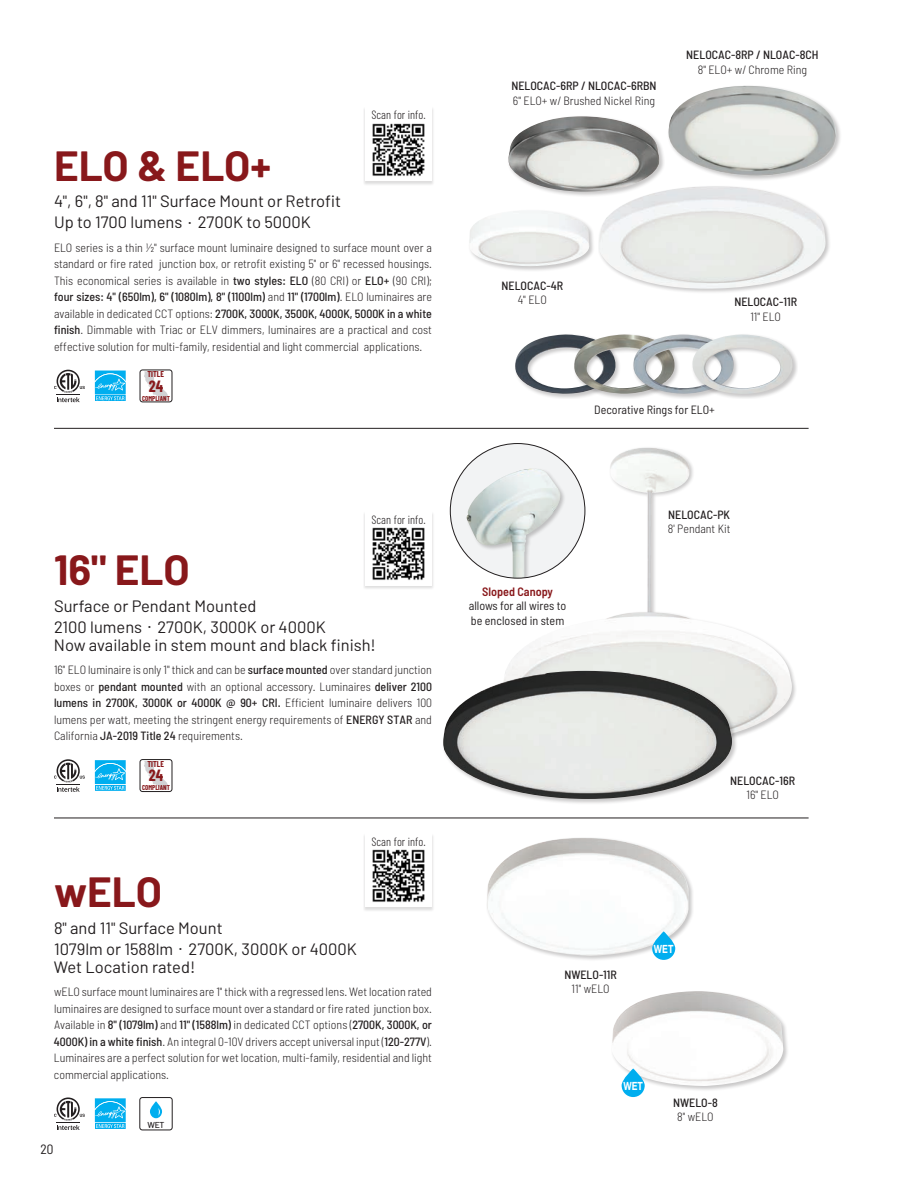
<style>
.page{position:relative;width:918px;height:1188px;background:#fff}
.page>*{position:absolute;margin:0;border:0;box-sizing:border-box;transform-origin:0 0}
.Product_Title{font:700 42.3px "Barlow";color:#88181b}
.Product_Subtitle{font:16.5px/21px "Barlow";color:#231f20}
.t1{font:700 16.35px "Barlow Condensed";color:#88181b;scale:.96 1}
.t2{font:semi-condensed 13.5px "Barlow";color:#231f20}
.t3{font:semi-condensed 12.15px/14.5px "Barlow";color:#231f20}
.t4{font:600 semi-condensed 12.15px "Barlow";color:#88181b}
.Product_Text{font:300 semi-condensed 12px/16.5px "Barlow";color:#231f20;text-align:justify}
.t5{font:500 semi-condensed 12px/14.4px "Barlow";color:#231f20;text-align:center}
.t6{font:300 12px "Barlow Condensed";color:#231f20}
.t7{font:semi-condensed 12px "Barlow";color:#231f20}
.t8{font:700 11.4px "Helvetica Neue";color:#fff;scale:.78 1}
.t9{font:500 8.7px "Barlow";color:#231f20}
.t10{font:700 8.55px "Barlow Condensed";color:#88181b;scale:.96 1}
.t11{font:700 7.05px "Barlow Condensed";color:#88181b;scale:.96 1}
.s1{font-weight:500}
.s2{font-weight:300}
</style>
<div class="page">
<div style="left:486px;top:836px;width:208px;height:126px;background:#231f20;opacity:.25"></div>
<img style="left:487px;top:847px;width:201px;height:109px">
<div style="left:363px;top:107px;width:71px;height:79px;background:#231f20;opacity:.15"></div>
<div style="left:365px;top:107px;width:67px;height:74px;background:#fff"></div>
<img style="left:372px;top:123px;width:53px;height:53px">
<div style="left:507px;top:115px;width:158px;height:82px;background:#231f20;opacity:.25"></div>
<img style="left:508px;top:116px;width:152px;height:76px">
<div style="left:468px;top:209px;width:127px;height:63px;background:#231f20;opacity:.25"></div>
<img style="left:468px;top:210px;width:121px;height:56px">
<div style="left:667px;top:85px;width:175px;height:97px;background:#231f20;opacity:.25"></div>
<img style="left:662px;top:86px;width:177px;height:90px">
<div style="left:598px;top:185px;width:233px;height:109px;background:#231f20;opacity:.25"></div>
<img style="left:598px;top:186px;width:228px;height:103px">
<div style="left:363px;top:511px;width:71px;height:80px;background:#231f20;opacity:.15"></div>
<div style="left:365px;top:511px;width:67px;height:74px;background:#fff"></div>
<img style="left:372px;top:527px;width:53px;height:53px">
<div style="left:363px;top:833px;width:71px;height:79px;background:#e8e8e8"></div>
<div style="left:365px;top:833px;width:67px;height:74px;background:#fff"></div>
<img style="left:372px;top:849px;width:53px;height:53px">
<div style="left:514px;top:333px;width:107px;height:66px;background:#231f20;opacity:.25"></div>
<img style="left:514px;top:334px;width:59px;height:61px">
<div style="left:573px;top:333px;width:107px;height:66px;background:#231f20;opacity:.25"></div>
<img style="left:574px;top:334px;width:58px;height:60px">
<div style="left:632px;top:333px;width:107px;height:66px;background:#231f20;opacity:.25"></div>
<img style="left:633px;top:334px;width:58px;height:60px">
<div style="left:691px;top:333px;width:107px;height:66px;background:#231f20;opacity:.25"></div>
<img style="left:691px;top:334px;width:102px;height:60px">
<div style="left:44px;top:816px;width:774px;height:31px;background:#231f20;opacity:.15"></div>
<hr style="left:54px;top:818px;width:755px;height:1px;background:#231f20">
<div style="left:609px;top:446px;width:86px;height:266px;background:#231f20;opacity:.25"></div>
<img style="left:610px;top:458px;width:80px;height:153px">
<img style="left:506px;top:612px;width:290px;height:125px">
<div style="left:44px;top:427px;width:774px;height:31px;background:#fff"></div>
<hr style="left:54px;top:428px;width:755px;height:1px;background:#231f20">
<svg style="left:94px;top:370px;width:32px;height:1px"></svg>
<svg style="left:94px;top:371px;width:32px;height:30px"></svg>
<svg style="left:94px;top:760px;width:32px;height:31px"></svg>
<svg style="left:94px;top:1098px;width:32px;height:31px"></svg>
<svg style="left:139px;top:1097px;width:34px;height:34px"></svg>
<svg style="left:54px;top:370px;width:31px;height:32px"></svg>
<svg style="left:54px;top:759px;width:31px;height:33px"></svg>
<svg style="left:54px;top:1098px;width:31px;height:32px"></svg>
<svg style="left:139px;top:369px;width:34px;height:34px"></svg>
<svg style="left:139px;top:759px;width:34px;height:33px"></svg>
<svg style="left:652px;top:931px;width:23px;height:29px"></svg>
<div style="left:611px;top:990px;width:178px;height:102px;background:#231f20;opacity:.25"></div>
<img style="left:612px;top:991px;width:171px;height:95px">
<svg style="left:622px;top:1069px;width:23px;height:28px"></svg>
<div style="left:450px;top:444px;width:135px;height:134px;background:#f2f3f4;border-radius:50%"></div>
<div style="left:450px;top:468px;width:135px;height:110px;background:#231f20;opacity:.25"></div>
<img style="left:466px;top:469px;width:98px;height:109px">
<div style="left:442px;top:670px;width:296px;height:135px;background:#231f20;opacity:.25"></div>
<img style="left:443px;top:671px;width:291px;height:128px">
<p class="Product_Title" style="left:54px;top:139px;width:219px">ELO &amp; ELO+</p>
<p class="Product_Subtitle" style="left:54px;top:190px;width:289px">4", 6", 8" and 11" Surface Mount or Retrofit<br>Up to 1700 lumens · 2700K to 5000K</p>
<p class="t6" style="left:372px;top:108px;width:56px">Scan for info.</p>
<p class="Product_Text" style="left:54px;top:239px;width:380px">ELO series is a thin 1/2" surface mount luminaire designed to surface mount over a standard or fire rated junction box, or retrofit existing 5" or 6" recessed housings.<br>This economical series is available in <span class="s1">two styles: ELO</span> (80 CRI) or <span class="s1">ELO+</span> (90 CRI); <span class="s1">four sizes: 4" (650lm), 6" (1080lm), 8" (1100lm)</span> and <span class="s1">11" (1700lm)</span>. ELO luminaires are available in dedicated CCT options: <span class="s1">2700K, 3000K, 3500K, 4000K, 5000K in a white finish</span>. Dimmable with Triac or ELV dimmers, luminaires are a practical and cost effective solution for multi-family, residential and light commercial applications.</p>
<p class="t10" style="left:147px;top:369px;width:19px">TITLE</p>
<p class="t1" style="left:149px;top:376px;width:16px">24</p>
<p class="t11" style="left:142px;top:394px;width:31px">COMPLIANT</p>
<p class="Product_Text" style="left:511px;top:79px;width:147px;line-height:14.4px"><span class="s1">NELOCAC-6RP / NLOCAC-6RBN<br></span>6" ELO+ w/ Brushed Nickel Ring</p>
<p class="t5" style="left:686px;top:48px;width:134px">NELOCAC-8RP / NLOAC-8CH<br><span class="s2">8" ELO+ w/ Chrome Ring</span></p>
<p class="t5" style="left:502px;top:278px;width:63px">NELOCAC-4R<br><span class="s2">4" ELO</span></p>
<p class="t5" style="left:734px;top:294px;width:64px">NELOCAC-11R<br><span class="s2">11" ELO</span></p>
<p class="t7" style="left:594px;top:402px;width:122px">Decorative Rings for ELO+</p>
<p class="t6" style="left:372px;top:512px;width:56px">Scan for info.</p>
<p class="Product_Title" style="left:54px;top:544px;width:137px">16" ELO</p>
<p class="Product_Subtitle" style="left:54px;top:595px;width:273px">Surface or Pendant Mounted<br>2100 lumens · 2700K, 3000K or 4000K</p>
<p class="Product_Subtitle" style="left:54px;top:634px;width:323px">Now available in stem mount and black finish!</p>
<p class="Product_Text" style="left:54px;top:661px;width:380px">16" ELO luminaire is only 1" thick and can be <span class="s1">surface mounted</span> over standard junction boxes or <span class="s1">pendant mounted</span> with an optional accessory. Luminaires <span class="s1">deliver 2100 lumens in 2700K, 3000K or 4000K @ 90+ CRI.</span> Efficient luminaire delivers 100 lumens per watt, meeting the stringent energy requirements of <span class="s1">ENERGY STAR</span> and California <span class="s1">JA-2019 Title 24</span> requirements.</p>
<p class="t10" style="left:147px;top:759px;width:19px">TITLE</p>
<p class="t1" style="left:149px;top:765px;width:16px">24</p>
<p class="t11" style="left:142px;top:783px;width:31px">COMPLIANT</p>
<p class="Product_Title" style="left:54px;top:866px;width:110px">wELO</p>
<p class="Product_Subtitle" style="left:54px;top:917px;width:304px">8" and 11" Surface Mount<br>1079lm or 1588lm · 2700K, 3000K or 4000K</p>
<p class="Product_Subtitle" style="left:54px;top:956px;width:143px">Wet Location rated!</p>
<p class="t6" style="left:372px;top:834px;width:56px">Scan for info.</p>
<p class="Product_Text" style="left:54px;top:983px;width:380px">wELO surface mount luminaires are 1" thick with a regressed lens. Wet location rated luminaires are designed to surface mount over a standard or fire rated junction box.<br>Available in <span class="s1">8" (1079lm)</span> and <span class="s1">11" (1588lm)</span> in dedicated CCT options (<span class="s1">2700K, 3000K, or 4000K) in a white finish</span>. An integral 0-10V drivers accept universal input (<span class="s1">120-277V</span>).<br>Luminaires are a perfect solution for wet location, multi-family, residential and light commercial applications.</p>
<p class="t2" style="left:40px;top:1141px;width:14px">20</p>
<p class="t9" style="left:147px;top:1119px;width:19px">WET</p>
<p class="t4" style="left:482px;top:584px;width:72px">Sloped Canopy</p>
<p class="t3" style="left:469px;top:598px;width:99px">allows for all wires to be enclosed in stem</p>
<p class="Product_Text" style="left:668px;top:507px;width:64px;line-height:14.4px"><span class="s1">NELOCAC-PK<br></span>8' Pendant Kit</p>
<p class="t5" style="left:730px;top:773px;width:66px">NELOCAC-16R<br><span class="s2">16" ELO</span></p>
<p class="t5" style="left:564px;top:967px;width:54px">NWELO-11R<br><span class="s2">11" wELO</span></p>
<p class="t8" style="left:654px;top:942px;width:26px">WET</p>
<p class="t8" style="left:623px;top:1079px;width:26px">WET</p>
<p class="t5" style="left:673px;top:1095px;width:46px">NWELO-8<br><span class="s2">8" wELO</span></p>
</div>
